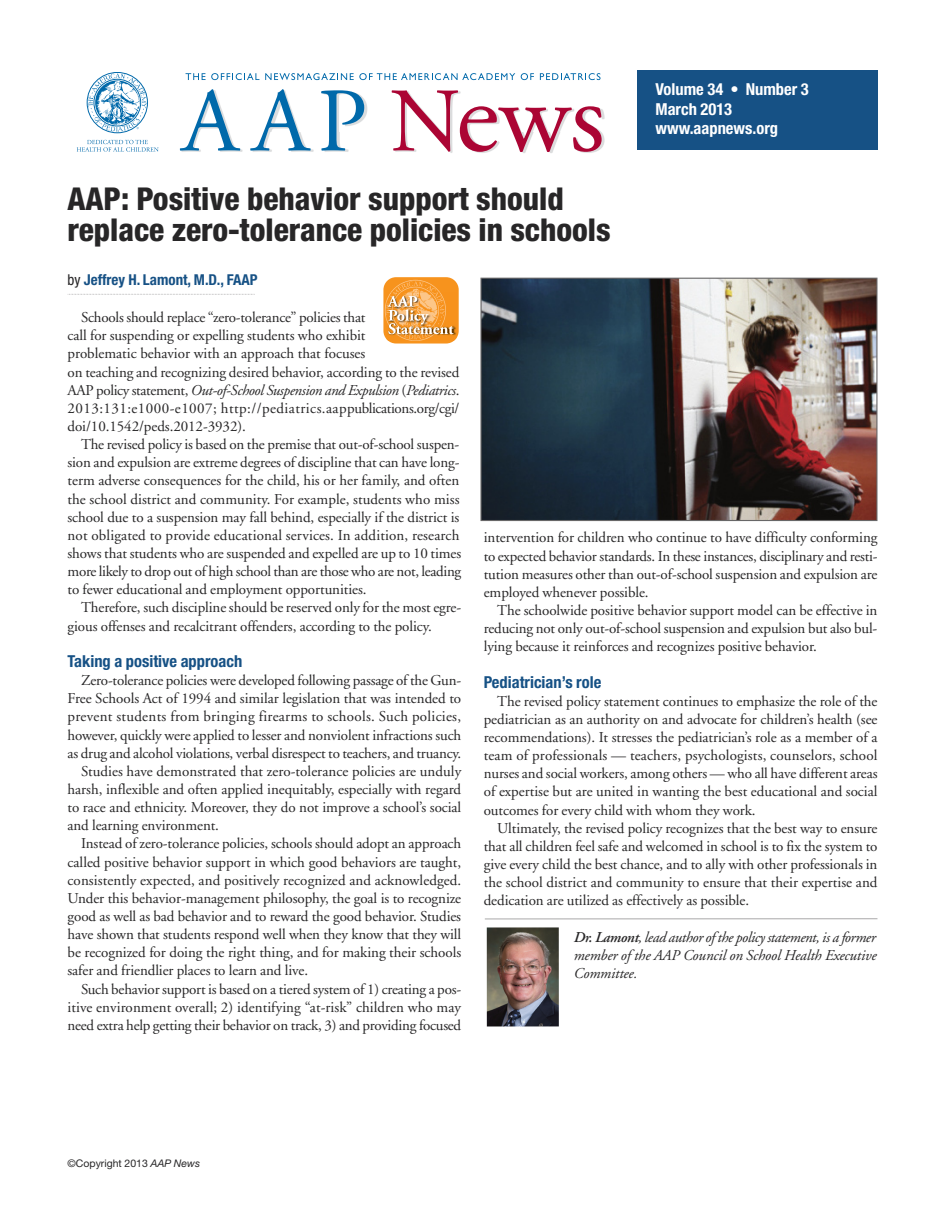
<style>
.page{position:relative;width:945px;height:1215px;background:#fff}
.page>*{position:absolute;margin:0;border:0;box-sizing:border-box;transform-origin:0 0}
.t1{font:800 condensed 31.5px/31.5px "Helvetica Neue";color:#272627}
.t2{font:700 condensed 16.5px "Helvetica Neue";color:#165185}
.t3{font:700 condensed 16.5px/19.5px "Helvetica Neue";color:#fff}
.t4{font:15px/18.1px "Adobe Garamond";letter-spacing:-.005em;color:#272627;text-align:justify}
.t5{font:italic 15px/18.1px "Adobe Garamond";letter-spacing:-.005em;color:#272627;text-align:justify}
.t6{font:15px "Adobe Garamond";letter-spacing:.02em;color:#272627}
.t7{font:700 condensed 15px "Helvetica Neue";color:#165185}
.t8{font:10.5px "Helvetica Neue";color:#272627}
.s1{font-weight:400;color:#272627}
.s2{font-style:italic}
.s3{font-weight:600}
.s4{font-family:"Helvetica Neue LT Std";font-style:italic}
</style>
<div class="page">
<img style="left:179px;top:73px;width:426px;height:80px">
<svg style="left:180px;top:89px;width:61px;height:62px"></svg>
<svg style="left:250px;top:89px;width:61px;height:62px"></svg>
<svg style="left:321px;top:90px;width:43px;height:61px"></svg>
<svg style="left:391px;top:90px;width:211px;height:62px"></svg>
<svg style="left:186px;top:73px;width:73px;height:7px"></svg>
<svg style="left:265px;top:73px;width:250px;height:7px"></svg>
<svg style="left:521px;top:73px;width:13px;height:7px"></svg>
<svg style="left:540px;top:73px;width:61px;height:7px"></svg>
<svg style="left:77px;top:140px;width:82px;height:12px"></svg>
<svg style="left:88px;top:73px;width:59px;height:59px"></svg>
<div style="left:638px;top:70px;width:240px;height:80px;background:#165185"></div>
<div style="left:383px;top:277px;width:76px;height:67px;background:#f7931d;border-radius:13px"></div>
<img style="left:454px;top:326px;width:2px;height:15px">
<svg style="left:385px;top:280px;width:69px;height:61px"></svg>
<svg style="left:68px;top:294px;width:187px;height:1px"></svg>
<img style="left:482px;top:280px;width:394px;height:239px">
<div style="left:480px;top:278px;width:398px;height:243px;border:1px solid #686768"></div>
<img style="left:487px;top:927px;width:72px;height:99px">
<hr style="left:485px;top:918px;width:392px;height:1px;background:#a9a8a9">
<h1 class="t1" style="left:68px;top:186px;width:545px">AAP: Positive behavior support should replace zero-tolerance policies in schools</h1>
<p class="t3" style="left:656px;top:81px;width:155px">Volume 34 • Number 3<br>March 2013 www.aapnews.org</p>
<p class="t7" style="left:68px;top:274px;width:191px"><span class="s1">by</span> Jeffrey H. Lamont, M.D., FAAP</p>
<p class="t4" style="left:68px;top:310px;width:393px;text-align:left;text-indent:14px">Schools should replace “zero-tolerance” policies that<br>call for suspending or expelling students who exhibit<br>problematic behavior with an approach that focuses<br>on teaching and recognizing desired behavior, according to the revised AAP policy statement, <span class="s2">Out-of-School Suspension and Expulsion</span> (<span class="s2">Pediatrics</span>.<br>2013:131:e1000-e1007; http://pediatrics.aappublications.org/cgi/ doi/10.1542/peds.2012-3932).</p>
<p class="t4" style="left:68px;top:437px;width:395px;text-align:left;text-indent:14px">The revised policy is based on the premise that out-of-school suspen&shy;sion and expulsion are extreme degrees of discipline that can have long&shy;term adverse consequences for the child, his or her family, and often the school district and community. For example, students who miss school due to a suspension may fall behind, especially if the district is not obligated to provide educational services. In addition, research shows that students who are suspended and expelled are up to 10 times more likely to drop out of high school than are those who are not, leading to fewer educational and employment opportunities.</p>
<p class="t4" style="left:68px;top:600px;width:395px;text-indent:14px">Therefore, such discipline should be reserved only for the most egre&shy;gious offenses and recalcitrant offenders, according to the policy.</p>
<p class="t2" style="left:68px;top:655px;width:176px">Taking a positive approach</p>
<p class="t4" style="left:81px;top:673px;width:382px">Zero-tolerance policies were developed following passage of the Gun-</p>
<p class="t4" style="left:68px;top:691px;width:395px">Free Schools Act of 1994 and similar legislation that was intended to</p>
<p class="t6" style="left:68px;top:711px;width:395px">prevent students from bringing firearms to schools. Such policies,</p>
<p class="t4" style="left:68px;top:727px;width:395px">however, quickly were applied to lesser and nonviolent infractions such</p>
<p class="t4" style="left:68px;top:745px;width:395px">as drug and alcohol violations, verbal disrespect to teachers, and truancy.</p>
<p class="t4" style="left:81px;top:763px;width:382px">Studies have demonstrated that zero-tolerance policies are unduly</p>
<p class="t4" style="left:68px;top:782px;width:395px">harsh, inflexible and often applied inequitably, especially with regard</p>
<p class="t4" style="left:68px;top:800px;width:395px">to race and ethnicity. Moreover, they do not improve a school’s social</p>
<p class="t4" style="left:68px;top:818px;width:153px">and learning environment.</p>
<p class="t4" style="left:81px;top:836px;width:382px">Instead of zero-tolerance policies, schools should adopt an approach</p>
<p class="t4" style="left:68px;top:854px;width:395px">called positive behavior support in which good behaviors are taught,</p>
<p class="t4" style="left:68px;top:872px;width:395px">consistently expected, and positively recognized and acknowledged.</p>
<p class="t4" style="left:68px;top:890px;width:395px">Under this behavior-management philosophy, the goal is to recognize</p>
<p class="t4" style="left:68px;top:909px;width:395px">good as well as bad behavior and to reward the good behavior. Studies</p>
<p class="t4" style="left:68px;top:927px;width:395px">have shown that students respond well when they know that they will</p>
<p class="t4" style="left:68px;top:945px;width:395px">be recognized for doing the right thing, and for making their schools</p>
<p class="t4" style="left:68px;top:963px;width:242px">safer and friendlier places to learn and live.</p>
<p class="t4" style="left:81px;top:981px;width:382px">Such behavior support is based on a tiered system of 1) creating a pos-</p>
<p class="t4" style="left:68px;top:999px;width:395px">itive environment overall; 2) identifying “at-risk” children who may</p>
<p class="t4" style="left:68px;top:1017px;width:395px">need extra help getting their behavior on track, 3) and providing focused</p>
<p class="t4" style="left:484px;top:530px;width:395px">intervention for children who continue to have difficulty conforming to expected behavior standards. In these instances, disciplinary and resti&shy;tution measures other than out-of-school suspension and expulsion are employed whenever possible.</p>
<p class="t4" style="left:484px;top:603px;width:395px;text-indent:13px">The schoolwide positive behavior support model can be effective in reducing not only out-of-school suspension and expulsion but also bul&shy;lying because it reinforces and recognizes positive behavior.</p>
<p class="t2" style="left:484px;top:676px;width:119px">Pediatrician’s role</p>
<p class="t4" style="left:484px;top:693px;width:395px;text-indent:14px">The revised policy statement continues to emphasize the role of the pediatrician as an authority on and advocate for children’s health (see recommendations). It stresses the pediatrician’s role as a member of a team of professionals — teachers, psychologists, counselors, school nurses and social workers, among others — who all have different areas of expertise but are united in wanting the best educational and social outcomes for every child with whom they work.</p>
<p class="t4" style="left:484px;top:820px;width:395px;text-indent:14px">Ultimately, the revised policy recognizes that the best way to ensure that all children feel safe and welcomed in school is to fix the system to give every child the best chance, and to ally with other professionals in the school district and community to ensure that their expertise and dedication are utilized as effectively as possible.</p>
<p class="t5" style="left:574px;top:929px;width:304px"><span class="s3">Dr. Lamont</span>, lead author of the policy statement, is a former member of the AAP Council on School Health Executive Committee.</p>
<p class="t8" style="left:68px;top:1160px;width:134px">©Copyright 2013 <span class="s4">AAP News</span></p>
</div>
